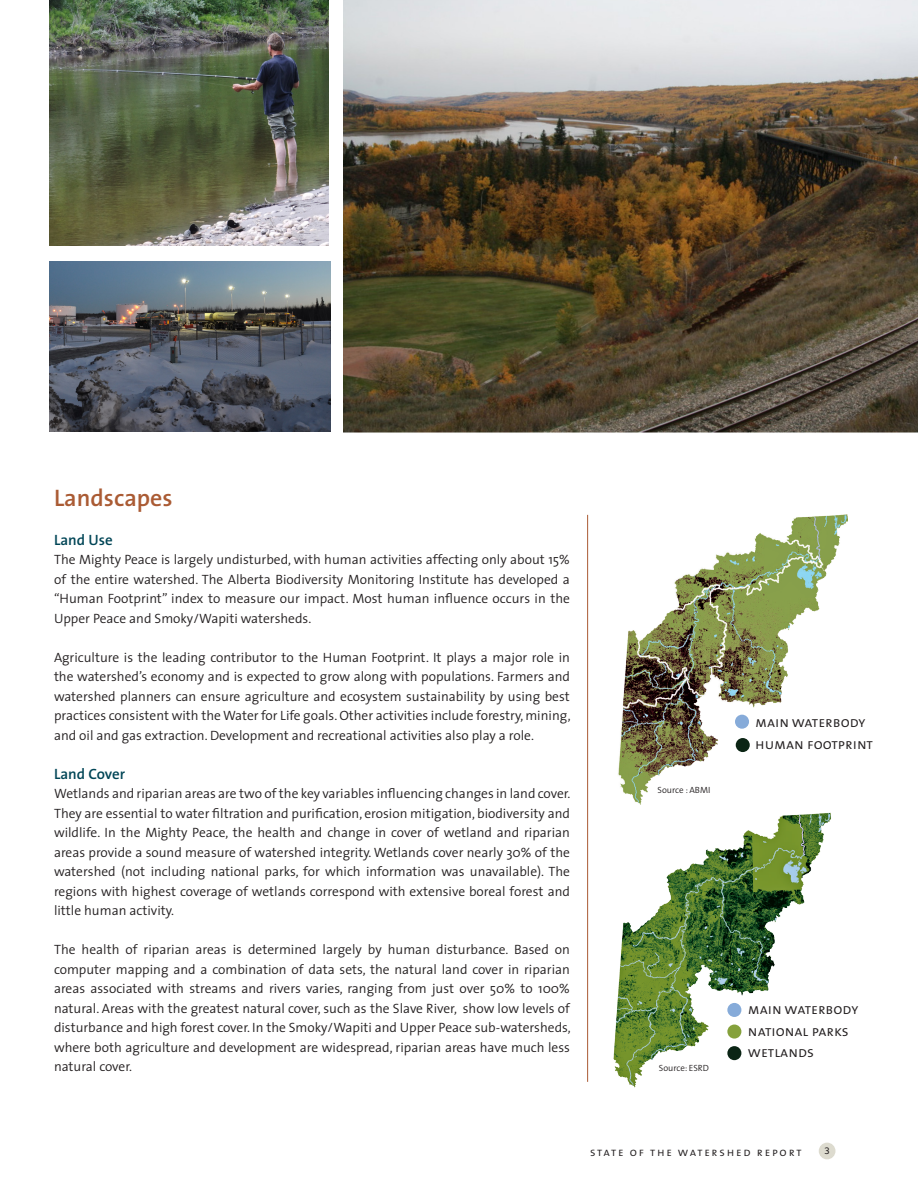
<style>
.page{position:relative;width:918px;height:1188px;background:#fff}
.page>*{position:absolute;margin:0;border:0;box-sizing:border-box;transform-origin:0 0}
.Secondary_Head{font:600 24px "The Sans";color:#aa5b34}
.t1{font:15px "The Sans Semi Light Caps";color:#231f20}
.subhead{font:600 15px "The Sans";color:#004556}
.body{font:300 13.5px/19.5px "The Sans";color:#231f20;text-align:justify}
.t2{font:12px "The Sans Semi Light Caps";letter-spacing:.15em;color:#231f20}
.t3{font:500 9.75px "Foundry Sterling";color:#231f20}
.t4{font:300 9px "The Sans";color:#231f20}
</style>
<div class="page">
<img style="left:613px;top:812px;width:218px;height:276px">
<svg style="left:799px;top:814px;width:6px;height:42px"></svg>
<div style="left:819px;top:1143px;width:16px;height:16px;background:#dddbcf;border-radius:50%"></div>
<img style="left:50px;top:261px;width:280px;height:171px">
<img style="left:50px;top:0;width:278px;height:245px">
<hr style="left:587px;top:515px;width:1px;height:567px;background:#aa5b34">
<img style="left:343px;top:0;width:575px;height:433px">
<div style="left:727px;top:1003px;width:14px;height:14px;background:#86abd9;border-radius:50%"></div>
<div style="left:727px;top:1025px;width:14px;height:14px;background:#85a13c;border-radius:50%"></div>
<div style="left:727px;top:1046px;width:14px;height:14px;background:#0b2515;border-radius:50%"></div>
<img style="left:618px;top:515px;width:230px;height:289px">
<svg style="left:814px;top:516px;width:7px;height:43px"></svg>
<div style="left:735px;top:715px;width:14px;height:14px;background:#86abd9;border-radius:50%"></div>
<div style="left:736px;top:738px;width:14px;height:14px;background:#0b2515;border-radius:50%"></div>
<p class="Secondary_Head" style="left:54px;top:477px;width:120px">Landscapes</p>
<p class="subhead" style="left:54px;top:527px;width:60px">Land Use</p>
<p class="body" style="left:54px;top:549px;width:518px">The Mighty Peace is largely undisturbed, with human activities affecting only about 15% of the entire watershed. The Alberta Biodiversity Monitoring Institute has developed a “Human Footprint” index to measure our impact. Most human influence occurs in the Upper Peace and Smoky/Wapiti watersheds.</p>
<p class="body" style="left:54px;top:647px;width:518px">Agriculture is the leading contributor to the Human Footprint. It plays a major role in the watershed’s economy and is expected to grow along with populations. Farmers and watershed planners can ensure agriculture and ecosystem sustainability by using best practices consistent with the Water for Life goals. Other activities include forestry, mining, and oil and gas extraction. Development and recreational activities also play a role.</p>
<p class="subhead" style="left:54px;top:761px;width:73px">Land Cover</p>
<p class="body" style="left:54px;top:783px;width:518px">Wetlands and riparian areas are two of the key variables influencing changes in land cover.<br>They are essential to water filtration and purification, erosion mitigation, biodiversity and wildlife. In the Mighty Peace, the health and change in cover of wetland and riparian areas provide a sound measure of watershed integrity. Wetlands cover nearly 30% of the watershed (not including national parks, for which information was unavailable). The regions with highest coverage of wetlands correspond with extensive boreal forest and little human activity.</p>
<p class="body" style="left:54px;top:939px;width:518px">The health of riparian areas is determined largely by human disturbance. Based on computer mapping and a combination of data sets, the natural land cover in riparian areas associated with streams and rivers varies, ranging from just over 50% to 100% natural. Areas with the greatest natural cover, such as the Slave River, show low levels of disturbance and high forest cover. In the Smoky/Wapiti and Upper Peace sub-watersheds, where both agriculture and development are widespread, riparian areas have much less natural cover.</p>
<p class="t4" style="left:658px;top:783px;width:54px">Source : ABMI</p>
<p class="t1" style="left:755px;top:710px;width:112px">main waterbody</p>
<p class="t1" style="left:755px;top:731px;width:119px">human footprint</p>
<p class="t4" style="left:659px;top:1061px;width:52px">Source: ESRD</p>
<p class="t1" style="left:748px;top:996px;width:112px">main waterbody</p>
<p class="t1" style="left:748px;top:1018px;width:102px">national parks</p>
<p class="t1" style="left:748px;top:1040px;width:67px">wetlands</p>
<p class="t2" style="left:590px;top:1142px;width:213px">state of the watershed report</p>
<p class="t3" style="left:824px;top:1145px;width:7px">3</p>
</div>
